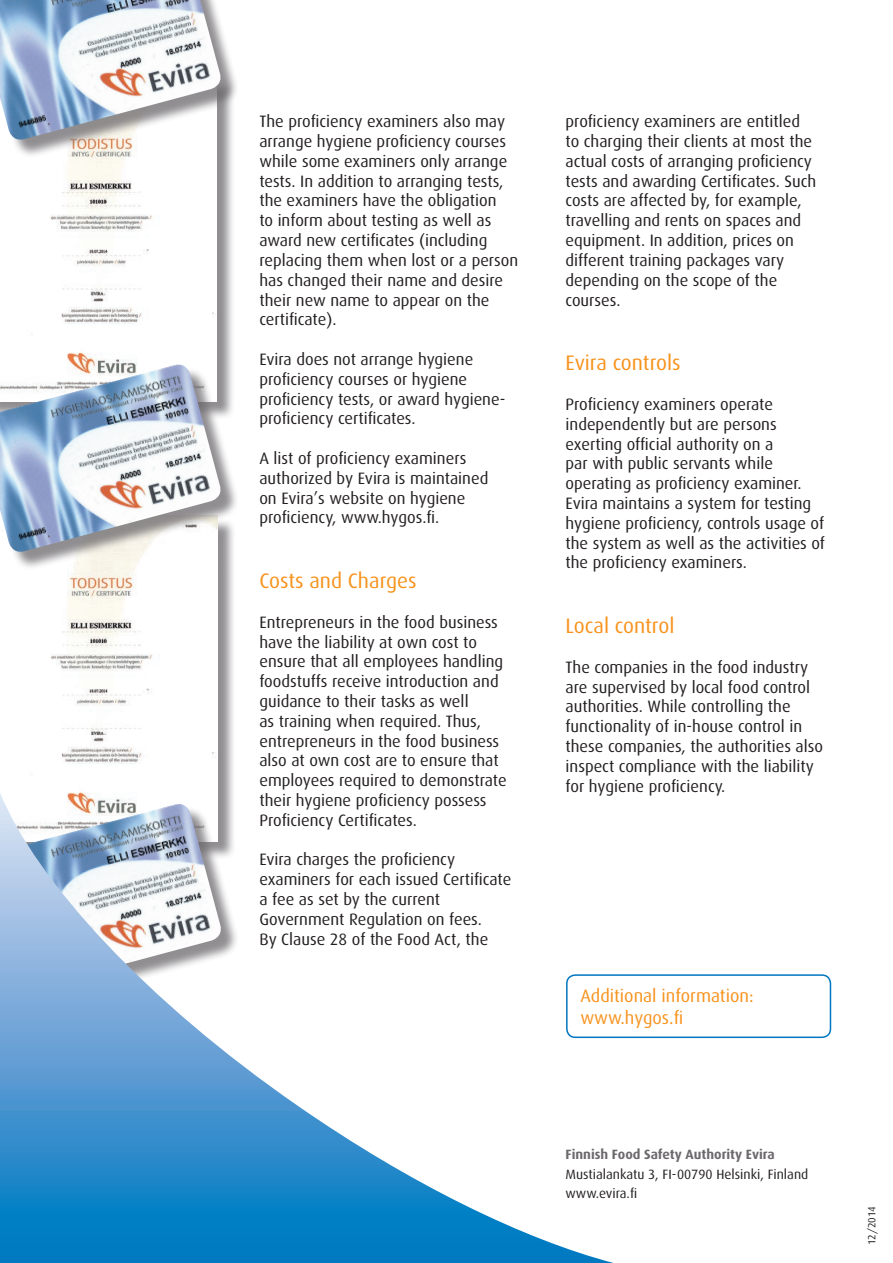
<style>
.page{position:relative;width:893px;height:1263px;background:#fff}
.page>*{position:absolute;margin:0;border:0;box-sizing:border-box;transform-origin:0 0}
.v_o{font:21px "Dax";color:#f7931d}
.v_o-2{font:18px/21.6px "Dax";color:#f7931d}
.leipis{font:16.5px/19.8px "Dax";color:#231f20}
.leipis-2{font:13.5px "Dax";color:#231f20}
.pikku_v_o{font:700 13.5px "Dax";color:#6c696d}
._12_2014{font:10.5px "Dax";color:#231f20}
</style>
<div class="page">
<div style="left:566px;top:974px;width:265px;height:64px;border:2px solid #0077c0;border-radius:9px"></div>
<div style="left:0;top:518px;width:236px;height:341px;background:#6c696d;opacity:.75"></div>
<img style="left:0;top:570px;width:217px;height:222px">
<div style="left:0;top:79px;width:236px;height:341px;background:#6c696d;opacity:.75"></div>
<img style="left:0;top:158px;width:217px;height:207px">
<div style="left:0;top:0;width:239px;height:158px;background:#6c696d;opacity:.75"></div>
<img style="left:0;top:0;width:223px;height:142px">
<div style="left:0;top:367px;width:239px;height:203px;background:#6c696d;opacity:.75"></div>
<img style="left:0;top:365px;width:223px;height:189px">
<svg style="left:0;top:792px;width:614px;height:471px"></svg>
<p class="leipis" style="left:259px;top:112px;width:260px">The proficiency examiners also may arrange hygiene proficiency courses while some examiners only arrange tests. In addition to arranging tests, the examiners have the obligation<br>to inform about testing as well as award new certificates (including replacing them when lost or a person has changed their name and desire their new name to appear on the certificate).</p>
<p class="leipis" style="left:259px;top:349px;width:248px">Evira does not arrange hygiene proficiency courses or hygiene proficiency tests, or award hygiene&shy;proficiency certificates.</p>
<p class="leipis" style="left:259px;top:448px;width:230px">A list of proficiency examiners authorized by Evira is maintained on Evira’s website on hygiene proficiency, www.hygos.fi.</p>
<p class="v_o" style="left:259px;top:569px;width:159px">Costs and Charges</p>
<p class="leipis" style="left:259px;top:612px;width:249px">Entrepreneurs in the food business have the liability at own cost to ensure that all employees handling foodstuffs receive introduction and guidance to their tasks as well<br>as training when required. Thus, entrepreneurs in the food business also at own cost are to ensure that employees required to demonstrate their hygiene proficiency possess Proficiency Certificates.</p>
<p class="leipis" style="left:259px;top:850px;width:253px">Evira charges the proficiency examiners for each issued Certificate a fee as set by the current<br>Government Regulation on fees.<br>By Clause 28 of the Food Act, the</p>
<p class="leipis" style="left:566px;top:112px;width:252px">proficiency examiners are entitled to charging their clients at most the actual costs of arranging proficiency tests and awarding Certificates. Such costs are affected by, for example, travelling and rents on spaces and equipment. In addition, prices on different training packages vary depending on the scope of the courses.</p>
<p class="v_o" style="left:566px;top:351px;width:117px">Evira controls</p>
<p class="leipis" style="left:566px;top:394px;width:261px">Proficiency examiners operate independently but are persons exerting official authority on a<br>par with public servants while operating as proficiency examiner.<br>Evira maintains a system for testing hygiene proficiency, controls usage of the system as well as the activities of the proficiency examiners.</p>
<p class="v_o" style="left:566px;top:614px;width:110px">Local control</p>
<p class="leipis" style="left:566px;top:657px;width:259px">The companies in the food industry are supervised by local food control authorities. While controlling the functionality of in-house control in these companies, the authorities also inspect compliance with the liability for hygiene proficiency.</p>
<p class="v_o-2" style="left:580px;top:985px;width:175px">Additional information: www.hygos.fi</p>
<p class="pikku_v_o" style="left:566px;top:1147px;width:211px">Finnish Food Safety Authority Evira</p>
<p class="leipis-2" style="left:566px;top:1166px;width:244px">Mustialankatu 3, FI-00790 Helsinki, Finland</p>
<p class="leipis-2" style="left:566px;top:1186px;width:73px">www.evira.fi</p>
<p class="_12_2014" style="left:866px;top:1245px;width:41px;rotate:-90deg">12/2014</p>
</div>
